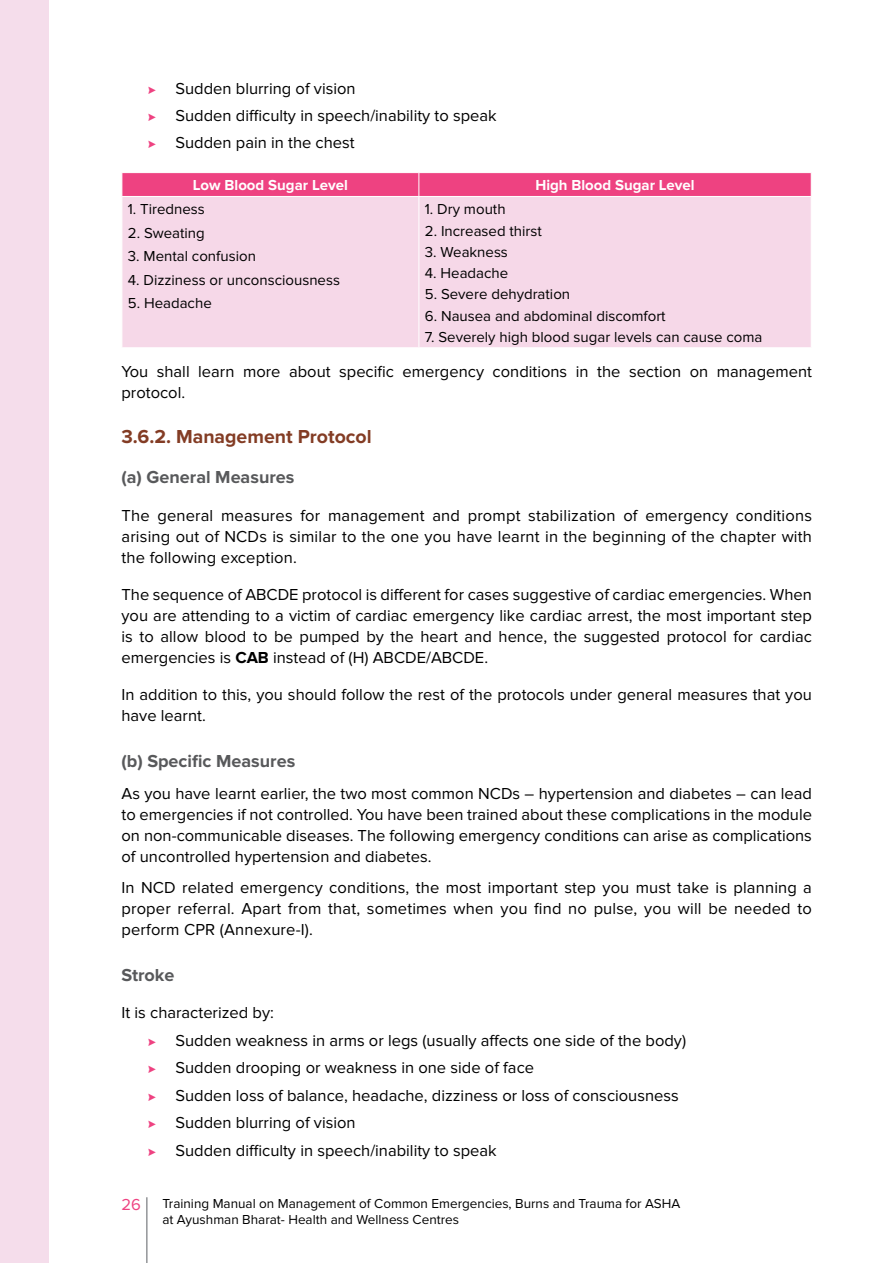
<style>
.page{position:relative;width:893px;height:1263px;background:#fff}
.page>*{position:absolute;margin:0;border:0;box-sizing:border-box;transform-origin:0 0}
.t1{font:700 19.5px "Proxima Nova";color:#833c24}
.t2{font:700 18px "Proxima Nova";color:#58595b}
.t3{font:16.5px/21px "Proxima Nova";color:#000}
.t4{font:16.5px "Proxima Nova";color:#ee4281}
.t5{font:15px "Proxima Nova";color:#000}
.t6{font:700 15px "Proxima Nova";color:#fff}
.t7{font:13.5px/16.2px "Proxima Nova";color:#000}
.s1{font-weight:700}
</style>
<div class="page">
<div style="left:0;top:0;width:49px;height:1263px;background:#f5ddeb"></div>
<hr style="left:146px;top:1197px;width:2px;height:66px;background:#939598">
<div style="left:123px;top:197px;width:688px;height:150px;background:#f6d8e8"></div>
<hr style="left:418px;top:197px;width:1px;height:150px;background:#fff">
<div style="left:122px;top:173px;width:690px;height:23px;background:#ee4281"></div>
<p class="t3" style="left:176px;top:75px;width:323px;line-height:27px">Sudden blurring of vision<br>Sudden difficulty in speech/inability to speak<br>Sudden pain in the chest</p>
<p class="t6" style="left:193px;top:177px;width:156px">Low Blood Sugar Level</p>
<p class="t6" style="left:535px;top:177px;width:161px">High Blood Sugar Level</p>
<p class="t5" style="left:128px;top:201px;width:79px">1. Tiredness</p>
<p class="t5" style="left:128px;top:224px;width:78px">2. Sweating</p>
<p class="t5" style="left:128px;top:247px;width:130px">3. Mental confusion</p>
<p class="t5" style="left:128px;top:271px;width:214px">4. Dizziness or unconsciousness</p>
<p class="t5" style="left:128px;top:294px;width:85px">5. Headache</p>
<p class="t5" style="left:425px;top:201px;width:82px">1. Dry mouth</p>
<p class="t5" style="left:425px;top:222px;width:119px">2. Increased thirst</p>
<p class="t5" style="left:425px;top:243px;width:85px">3. Weakness</p>
<p class="t5" style="left:425px;top:264px;width:85px">4. Headache</p>
<p class="t5" style="left:425px;top:286px;width:147px">5. Severe dehydration</p>
<p class="t5" style="left:425px;top:307px;width:242px">6. Nausea and abdominal discomfort</p>
<p class="t5" style="left:425px;top:328px;width:339px">7. Severely high blood sugar levels can cause coma</p>
<p class="t3" style="left:122px;top:361px;width:692px">You shall learn more about specific emergency conditions in the section on management protocol.</p>
<p class="t1" style="left:122px;top:425px;width:252px">3.6.2. Management Protocol</p>
<p class="t2" style="left:122px;top:467px;width:174px">(a) General Measures</p>
<p class="t3" style="left:122px;top:505px;width:692px;text-align:justify">The general measures for management and prompt stabilization of emergency conditions arising out of NCDs is similar to the one you have learnt in the beginning of the chapter with the following exception.</p>
<p class="t3" style="left:122px;top:584px;width:692px;text-align:justify">The sequence of ABCDE protocol is different for cases suggestive of cardiac emergencies. When you are attending to a victim of cardiac emergency like cardiac arrest, the most important step is to allow blood to be pumped by the heart and hence, the suggested protocol for cardiac emergencies is <span class="s1">CAB</span> instead of (H) ABCDE/ABCDE.</p>
<p class="t3" style="left:122px;top:684px;width:692px">In addition to this, you should follow the rest of the protocols under general measures that you have learnt.</p>
<p class="t2" style="left:122px;top:750px;width:175px">(b) Specific Measures</p>
<p class="t3" style="left:122px;top:783px;width:692px;text-align:justify">As you have learnt earlier, the two most common NCDs – hypertension and diabetes – can lead to emergencies if not controlled. You have been trained about these complications in the module on non-communicable diseases. The following emergency conditions can arise as complications of uncontrolled hypertension and diabetes.</p>
<p class="t3" style="left:122px;top:877px;width:692px;text-align:justify">In NCD related emergency conditions, the most important step you must take is planning a proper referral. Apart from that, sometimes when you find no pulse, you will be needed to perform CPR (Annexure-I).</p>
<p class="t2" style="left:122px;top:964px;width:54px">Stroke</p>
<p class="t3" style="left:176px;top:999px;width:512px;line-height:27.5px;text-indent:-54px">It is characterized by:<br>Sudden weakness in arms or legs (usually affects one side of the body)<br>Sudden drooping or weakness in one side of face<br>Sudden loss of balance, headache, dizziness or loss of consciousness Sudden blurring of vision<br>Sudden difficulty in speech/inability to speak</p>
<p class="t4" style="left:122px;top:1195px;width:21px">26</p>
<p class="t7" style="left:162px;top:1195px;width:519px">Training Manual on Management of Common Emergencies, Burns and Trauma for ASHA at Ayushman Bharat- Health and Wellness Centres</p>
</div>
